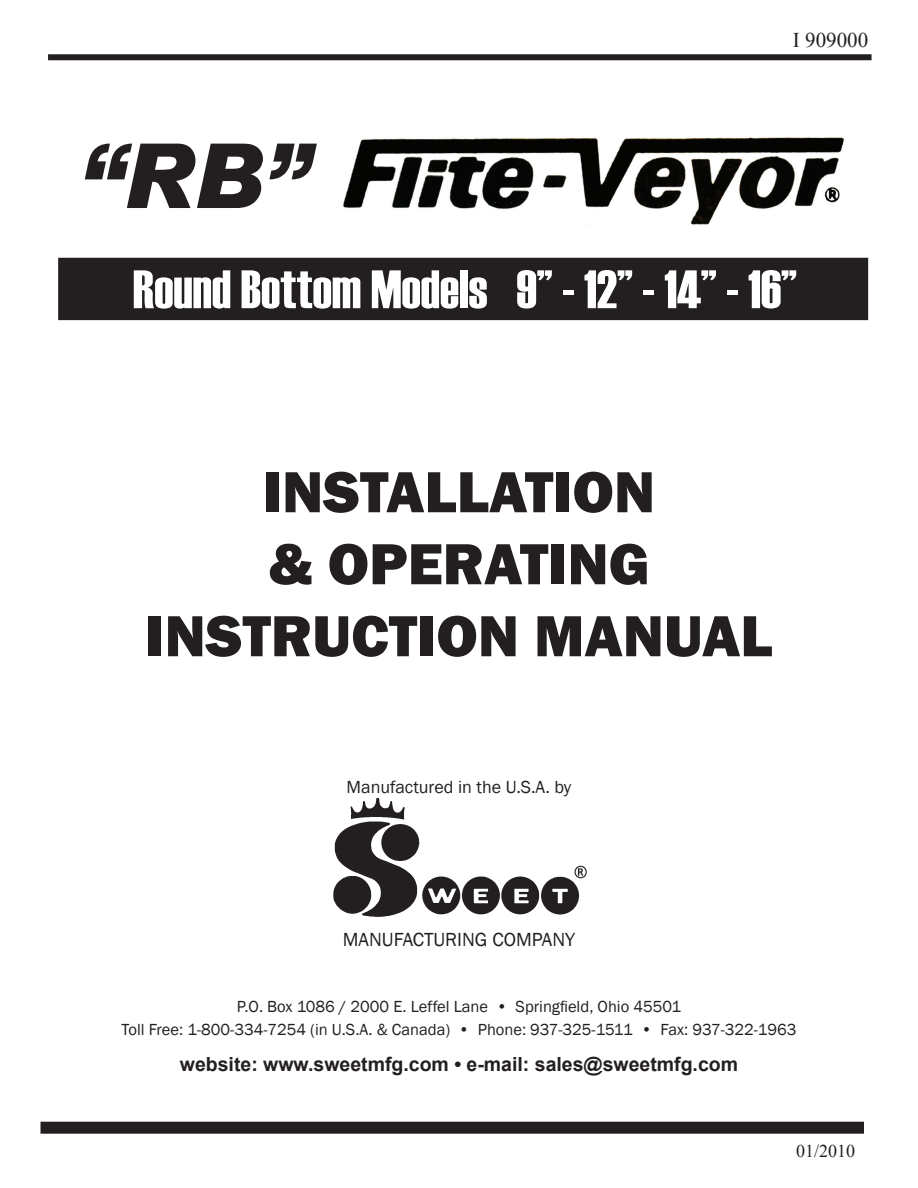
<style>
.page{position:relative;width:918px;height:1188px;background:#fff}
.page>*{position:absolute;margin:0;border:0;box-sizing:border-box;transform-origin:0 0}
.t1{font:italic 900 90px "Arial";color:#231f20}
.t2{font:800 60px/72px "Franklin Gothic";color:#231f20;text-align:center}
.t3{font:54px "Haettenschweiler";color:#fff}
.t4{font:21px "Times New Roman";color:#231f20}
.t5{font:700 19.5px "Arial";color:#231f20}
.t6{font:19.5px "Franklin Gothic";color:#231f20}
.t7{font:18px "Franklin Gothic";color:#231f20}
.t8{font:18px "Times New Roman";color:#231f20}
.t9{font:16.5px/22.5px "Franklin Gothic";color:#231f20;text-align:center}
</style>
<div class="page">
<div style="left:59px;top:258px;width:808px;height:61px;background:#231f20"></div>
<div style="left:58px;top:258px;width:810px;height:62px;border:2px solid #231f20"></div>
<div style="left:40px;top:1122px;width:824px;height:12px;background:#231f20"></div>
<div style="left:48px;top:54px;width:824px;height:6px;background:#231f20"></div>
<img style="left:343px;top:137px;width:501px;height:88px">
<img style="left:333px;top:798px;width:254px;height:119px">
<h1 class="t1" style="left:78px;top:120px;width:232px">“RB”</h1>
<p class="t4" style="left:793px;top:26px;width:77px">I 909000</p>
<h3 class="t3" style="left:133px;top:253px;width:665px">Round Bottom Models 9” - 12” - 14” - 16”</h3>
<h2 class="t2" style="left:145px;top:456px;width:629px">INSTALLATION<br>&amp; OPERATING<br>INSTRUCTION MANUAL</h2>
<p class="t7" style="left:347px;top:776px;width:226px">Manufactured in the U.S.A. by</p>
<p class="t6" style="left:343px;top:927px;width:234px">MANUFACTURING COMPANY</p>
<p class="t9" style="left:121px;top:996px;width:676px">P.O. Box 1086 / 2000 E. Leffel Lane • Springfield, Ohio 45501<br>Toll Free: 1-800-334-7254 (in U.S.A. &amp; Canada) • Phone: 937-325-1511 • Fax: 937-322-1963</p>
<p class="t5" style="left:180px;top:1051px;width:560px">website: www.sweetmfg.com • e-mail: sales@sweetmfg.com</p>
<p class="t8" style="left:796px;top:1139px;width:61px">01/2010</p>
</div>
